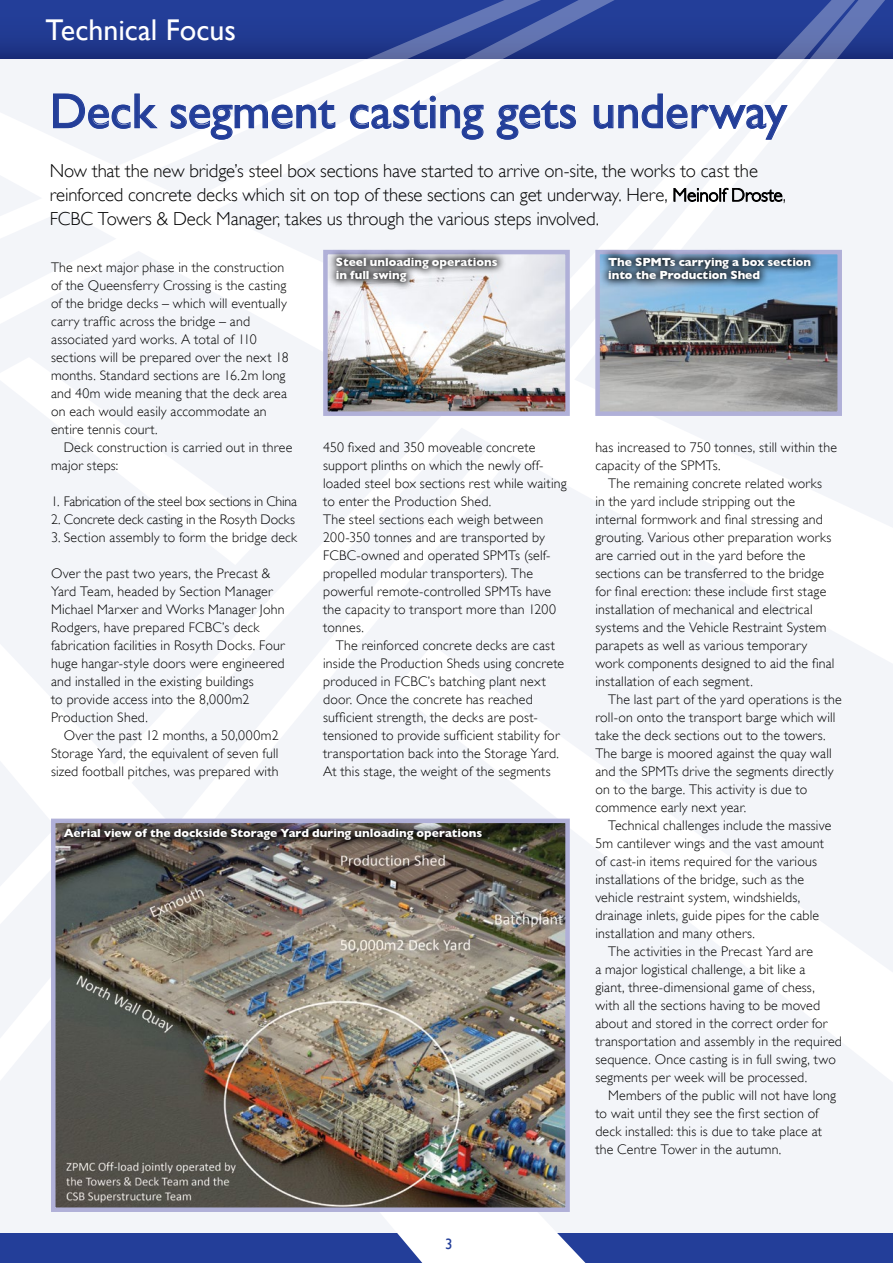
<style>
.page{position:relative;width:893px;height:1263px;background:#fff}
.page>*{position:absolute;margin:0;border:0;box-sizing:border-box;transform-origin:0 0}
.t1{font:49.5px "Gill Sans";letter-spacing:-.005em;color:#233e99}
.t2{font:30px "Gill Sans";color:#fff}
.t3{font:300 18.75px/24px "Gill Sans";letter-spacing:-.005em;color:#000}
.t4{font:15px "Gill Sans";color:#233e99}
.t5{font:300 13.8px/18px "Gill Sans";letter-spacing:.015em;color:#000}
.t6{font:300 13.8px "Gill Sans";letter-spacing:-.015em;color:#000}
.t7{font:300 13.8px "Gill Sans";letter-spacing:-.005em;color:#000}
.t8{font:700 12px/13.5px "Gill Sans";color:#fff}
</style>
<div class="page">
<div style="left:0;top:0;width:893px;height:60px;background:linear-gradient(to bottom,#2542a0,#1b307f)"></div>
<svg style="left:0;top:1233px;width:585px;height:30px;fill:#233e99"></svg>
<div style="left:0;top:60px;width:893px;height:1173px;background:#f3f5f9"></div>
<svg style="left:776px;top:0;width:117px;height:60px"></svg>
<svg style="left:366px;top:0;width:273px;height:60px"></svg>
<hr style="left:892px;top:60px;width:1px;height:1173px;background:#acc090">
<svg style="left:53px;top:93px;width:105px;height:36px"></svg>
<svg style="left:171px;top:99px;width:165px;height:41px"></svg>
<svg style="left:350px;top:95px;width:134px;height:45px"></svg>
<svg style="left:496px;top:100px;width:80px;height:40px"></svg>
<svg style="left:594px;top:93px;width:194px;height:47px"></svg>
<svg style="left:673px;top:187px;width:110px;height:15px"></svg>
<img style="left:56px;top:824px;width:509px;height:383px">
<div style="left:51px;top:819px;width:519px;height:393px;border:4px solid #b0b0d8"></div>
<svg style="left:55px;top:820px;width:436px;height:29px"></svg>
<img style="left:328px;top:255px;width:237px;height:156px">
<div style="left:323px;top:250px;width:247px;height:166px;border:4px solid #b0b0d8"></div>
<svg style="left:327px;top:249px;width:179px;height:42px"></svg>
<img style="left:600px;top:255px;width:237px;height:156px">
<div style="left:595px;top:250px;width:247px;height:166px;border:4px solid #b0b0d8"></div>
<svg style="left:600px;top:248px;width:219px;height:40px"></svg>
<h2 class="t2" style="left:45px;top:12px;width:192px">Technical Focus</h2>
<h1 class="t1" style="left:50px;top:82px;width:739px">Deck segment casting gets underway</h1>
<p class="t3" style="left:50px;top:159px;width:738px">Now that the new bridge’s steel box sections have started to arrive on-site, the works to cast the reinforced concrete decks which sit on top of these sections can get underway. Here, Meinolf Droste,<br>FCBC Towers &amp; Deck Manager, takes us through the various steps involved.</p>
<p class="t5" style="left:51px;top:259px;width:239px">The next major phase in the construction of the Queensferry Crossing is the casting of the bridge decks – which will eventually carry traffic across the bridge – and associated yard works. A total of 110 sections will be prepared over the next 18 months. Standard sections are 16.2m long and 40m wide meaning that the deck area on each would easily accommodate an entire tennis court.</p>
<p class="t5" style="left:51px;top:439px;width:243px;text-indent:13px">Deck construction is carried out in three major steps:</p>
<p class="t6" style="left:51px;top:494px;width:247px">1. Fabrication of the steel box sections in China</p>
<p class="t7" style="left:51px;top:512px;width:245px">2. Concrete deck casting in the Rosyth Docks</p>
<p class="t5" style="left:51px;top:529px;width:248px">3. Section assembly to form the bridge deck</p>
<p class="t5" style="left:51px;top:565px;width:235px">Over the past two years, the Precast &amp; Yard Team, headed by Section Manager Michael Marxer and Works Manager John Rodgers, have prepared FCBC’s deck fabrication facilities in Rosyth Docks. Four huge hangar-style doors were engineered and installed in the existing buildings<br>to provide access into the 8,000m2<br>Production Shed.</p>
<p class="t5" style="left:51px;top:727px;width:229px;text-align:justify;text-indent:13px">Over the past 12 months, a 50,000m2<br>Storage Yard, the equivalent of seven full sized football pitches, was prepared with</p>
<p class="t8" style="left:336px;top:255px;width:163px">Steel unloading operations in full swing</p>
<p class="t8" style="left:608px;top:255px;width:205px">The SPMTs carrying a box section into the Production Shed</p>
<p class="t5" style="left:323px;top:439px;width:245px">450 fixed and 350 moveable concrete support plinths on which the newly off&shy;loaded steel box sections rest while waiting to enter the Production Shed.<br>The steel sections each weigh between 200-350 tonnes and are transported by FCBC-owned and operated SPMTs (self&shy;propelled modular transporters). The powerful remote-controlled SPMTs have the capacity to transport more than 1200 tonnes.</p>
<p class="t5" style="left:323px;top:637px;width:243px;text-indent:13px">The reinforced concrete decks are cast inside the Production Sheds using concrete produced in FCBC’s batching plant next door. Once the concrete has reached sufficient strength, the decks are post&shy;tensioned to provide sufficient stability for transportation back into the Storage Yard.<br>At this stage, the weight of the segments</p>
<p class="t5" style="left:595px;top:439px;width:243px">has increased to 750 tonnes, still within the capacity of the SPMTs.</p>
<p class="t5" style="left:595px;top:474px;width:241px;text-indent:13px">The remaining concrete related works in the yard include stripping out the internal formwork and final stressing and grouting. Various other preparation works are carried out in the yard before the sections can be transferred to the bridge for final erection: these include first stage installation of mechanical and electrical systems and the Vehicle Restraint System parapets as well as various temporary work components designed to aid the final installation of each segment.</p>
<p class="t5" style="left:595px;top:690px;width:248px;text-indent:13px">The last part of the yard operations is the roll-on onto the transport barge which will take the deck sections out to the towers.<br>The barge is moored against the quay wall and the SPMTs drive the segments directly on to the barge. This activity is due to commence early next year.</p>
<p class="t5" style="left:595px;top:816px;width:238px;text-indent:13px">Technical challenges include the massive 5m cantilever wings and the vast amount of cast-in items required for the various installations of the bridge, such as the vehicle restraint system, windshields, drainage inlets, guide pipes for the cable installation and many others.</p>
<p class="t5" style="left:595px;top:942px;width:248px;text-indent:13px">The activities in the Precast Yard are<br>a major logistical challenge, a bit like a<br>giant, three-dimensional game of chess, with all the sections having to be moved about and stored in the correct order for transportation and assembly in the required sequence. Once casting is in full swing, two segments per week will be processed.</p>
<p class="t5" style="left:595px;top:1086px;width:242px;text-indent:13px">Members of the public will not have long to wait until they see the first section of deck installed: this is due to take place at the Centre Tower in the autumn.</p>
<p class="t8" style="left:64px;top:826px;width:420px">Aerial view of the dockside Storage Yard during unloading operations</p>
<p class="t4" style="left:445px;top:1235px;width:9px">3</p>
</div>
